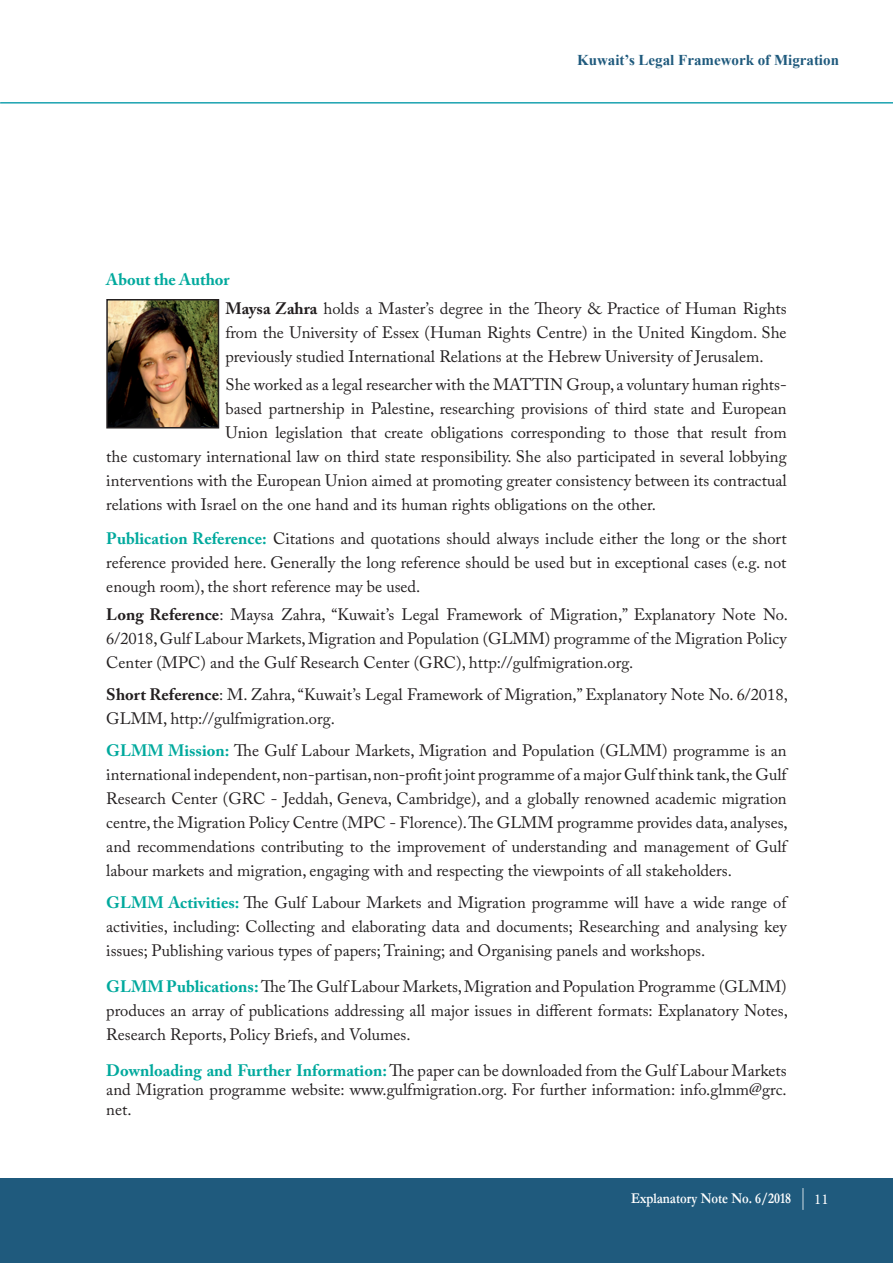
<style>
.page{position:relative;width:893px;height:1263px;background:#fff}
.page>*{position:absolute;margin:0;border:0;box-sizing:border-box;transform-origin:0 0}
.t1{font:16.5px/24px "Adobe Caslon Pro";color:#231f20;text-align:justify}
.t2{font:700 15px "Times New Roman";color:#1f5a7d}
.t3{font:700 15px "Garamond";color:#fff;scale:.85 1}
.t4{font:15px "Minion Pro";color:#fff}
.s1{font-weight:700;color:#00a99d}
.s2{font-weight:700}
</style>
<div class="page">
<div style="left:0;top:1179px;width:893px;height:84px;background:#1f5a7d"></div>
<hr style="left:0;top:102px;width:893px;height:2px;background:#1ba2b0">
<svg style="left:802px;top:1188px;width:1px;height:22px"></svg>
<img style="left:109px;top:302px;width:107px;height:123px">
<div style="left:106px;top:299px;width:113px;height:129px;border:2px solid #231f20"></div>
<p class="t2" style="left:577px;top:49px;width:263px">Kuwait’s Legal Framework of Migration</p>
<p class="t1" style="left:225px;top:266px;width:563px;line-height:28.2px;text-indent:-119px"><span class="s1">About the Author<br></span><span class="s2">Maysa Zahra</span> holds a Master’s degree in the Theory &amp; Practice of Human Rights</p>
<p class="t1" style="left:225px;top:320px;width:563px">from the University of Essex (Human Rights Centre) in the United Kingdom. She previously studied International Relations at the Hebrew University of Jerusalem.</p>
<p class="t1" style="left:225px;top:372px;width:563px">She worked as a legal researcher with the MATTIN Group, a voluntary human rights-</p>
<p class="t1" style="left:225px;top:396px;width:563px">based partnership in Palestine, researching provisions of third state and European</p>
<p class="t1" style="left:225px;top:420px;width:563px">Union legislation that create obligations corresponding to those that result from</p>
<p class="t1" style="left:106px;top:444px;width:682px">the customary international law on third state responsibility. She also participated in several lobbying</p>
<p class="t1" style="left:106px;top:468px;width:682px">interventions with the European Union aimed at promoting greater consistency between its contractual</p>
<p class="t1" style="left:106px;top:492px;width:551px">relations with Israel on the one hand and its human rights obligations on the other.</p>
<p class="t1" style="left:106px;top:526px;width:682px"><span class="s1">Publication Reference:</span> Citations and quotations should always include either the long or the short reference provided here. Generally the long reference should be used but in exceptional cases (e.g. not enough room), the short reference may be used.</p>
<p class="t1" style="left:106px;top:602px;width:683px"><span class="s2">Long Reference</span>: Maysa Zahra, “Kuwait’s Legal Framework of Migration,” Explanatory Note No.<br>6/2018, Gulf Labour Markets, Migration and Population (GLMM) programme of the Migration Policy Center (MPC) and the Gulf Research Center (GRC), http://gulfmigration.org.</p>
<p class="t1" style="left:106px;top:683px;width:683px"><span class="s2">Short Reference</span>: M. Zahra, “Kuwait’s Legal Framework of Migration,” Explanatory Note No. 6/2018,<br>GLMM, http://gulfmigration.org.</p>
<p class="t1" style="left:106px;top:738px;width:683px"><span class="s1">GLMM Mission:</span> The Gulf Labour Markets, Migration and Population (GLMM) programme is an international independent, non-partisan, non-profit joint programme of a major Gulf think tank, the Gulf Research Center (GRC - Jeddah, Geneva, Cambridge), and a globally renowned academic migration centre, the Migration Policy Centre (MPC - Florence). The GLMM programme provides data, analyses, and recommendations contributing to the improvement of understanding and management of Gulf labour markets and migration, engaging with and respecting the viewpoints of all stakeholders.</p>
<p class="t1" style="left:106px;top:890px;width:682px"><span class="s1">GLMM Activities:</span> The Gulf Labour Markets and Migration programme will have a wide range of activities, including: Collecting and elaborating data and documents; Researching and analysing key issues; Publishing various types of papers; Training; and Organising panels and workshops.</p>
<p class="t1" style="left:106px;top:974px;width:683px"><span class="s1">GLMM Publications:</span>The The Gulf Labour Markets, Migration and Population Programme (GLMM) produces an array of publications addressing all major issues in different formats: Explanatory Notes, Research Reports, Policy Briefs, and Volumes.</p>
<p class="t1" style="left:106px;top:1060px;width:682px;line-height:19.5px"><span class="s1">Downloading and Further Information:</span>The paper can be downloaded from the Gulf Labour Markets and Migration programme website: www.gulfmigration.org. For further information: info.glmm@grc. net.</p>
<p class="t3" style="left:631px;top:1189px;width:190px">Explanatory Note No. 6/2018</p>
<p class="t4" style="left:814px;top:1189px;width:16px">11</p>
</div>
